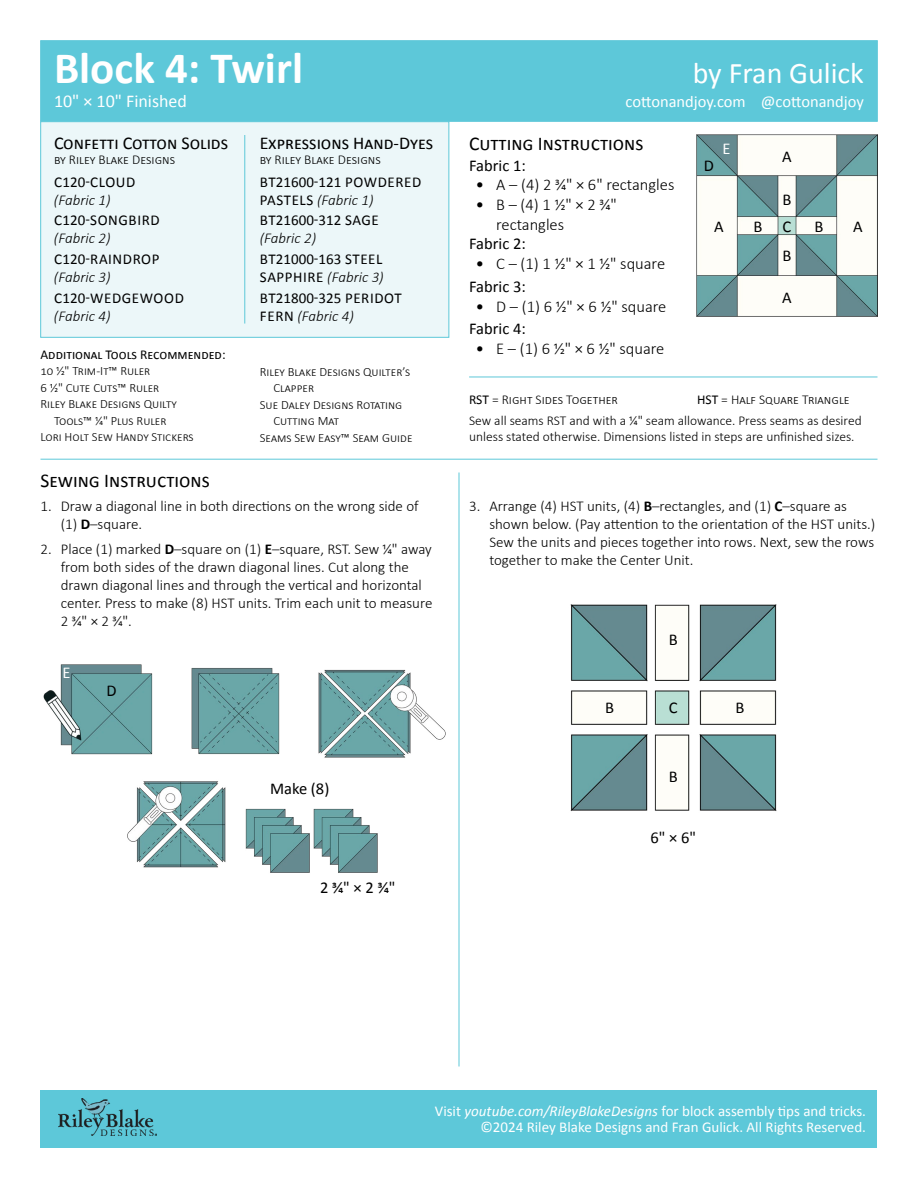
<style>
.page{position:relative;width:918px;height:1188px;background:#fff}
.page>*{position:absolute;margin:0;border:0;box-sizing:border-box;transform-origin:0 0}
.t1{font:700 45px "Calibri";color:#fff}
.t2{font:30px "Calibri";color:#fff}
.t3{font:19.5px "Calibri";color:#000}
.t4{font:18px "Calibri";color:#000}
.t5{font:18px "Calibri";color:#fff}
.t6{font:300 16.5px/22.8px "Calibri";color:#000}
.t7{font:16.5px "Calibri";color:#000}
.t8{font:16.5px "Calibri";color:#fff}
.t9{font:300 15px/18px "Calibri";color:#000}
.t10{font:15px/16.5px "Calibri";color:#fff;text-align:right}
.t11{font:15px/18px "Calibri";letter-spacing:.02em;color:#000}
.t12{font:italic 300 15px "Calibri";color:#000}
.t13{font:15px "Calibri";letter-spacing:.04em;color:#000}
.t14{font:15px "Calibri";color:#000}
.t15{font:300 13.5px/20.4px "Calibri";color:#000}
.t16{font:13.5px "Calibri";color:#000}
.t17{font:300 12.75px "Calibri";color:#000}
.s1{font-weight:300;font-style:italic}
.s2{font-weight:700}
.s3{font-weight:400}
.s4{font-style:italic}
</style>
<div class="page">
<div style="left:40px;top:1090px;width:838px;height:58px;background:#5dc8d9"></div>
<img style="left:59px;top:1098px;width:98px;height:38px">
<div style="left:40px;top:40px;width:838px;height:82px;background:#5dc8d9;border:1px solid #5dc8d9"></div>
<div style="left:40px;top:122px;width:409px;height:216px;background:#ecf7f9;border:1px solid #5dc8d9"></div>
<hr style="left:245px;top:135px;width:1px;height:189px;background:#5dc8d9">
<hr style="left:40px;top:459px;width:838px;height:1px;background:#5dc8d9">
<hr style="left:469px;top:377px;width:409px;height:1px;background:#5dc8d9">
<hr style="left:459px;top:472px;width:1px;height:594px;background:#5dc8d9">
<img style="left:696px;top:135px;width:181px;height:181px">
<img style="left:570px;top:604px;width:207px;height:207px">
<img style="left:43px;top:664px;width:403px;height:209px">
<h1 class="t1" style="left:54px;top:39px;width:251px">Block 4: Twirl</h1>
<p class="t5" style="left:54px;top:90px;width:134px">10" × 10" Finished</p>
<p class="t8" style="left:626px;top:91px;width:240px">cottonandjoy.com @cottonandjoy</p>
<h2 class="t2" style="left:693px;top:54px;width:173px">by Fran Gulick</h2>
<p class="t4" style="left:54px;top:131px;width:176px">Confetti Cotton Solids</p>
<p class="t15" style="left:54px;top:149px;width:123px">by Riley Blake Designs</p>
<p class="t11" style="left:54px;top:173px;width:83px">C120-CLOUD</p>
<p class="t12" style="left:54px;top:190px;width:58px">(Fabric 1)</p>
<p class="t13" style="left:54px;top:211px;width:107px">C120-SONGBIRD</p>
<p class="t12" style="left:54px;top:229px;width:58px">(Fabric 2)</p>
<p class="t13" style="left:54px;top:250px;width:107px">C120-RAINDROP</p>
<p class="t12" style="left:54px;top:268px;width:58px">(Fabric 3)</p>
<p class="t13" style="left:54px;top:288px;width:131px">C120-WEDGEWOOD</p>
<p class="t12" style="left:54px;top:307px;width:58px">(Fabric 4)</p>
<p class="t16" style="left:40px;top:346px;width:187px">Additional Tools Recommended:</p>
<p class="t17" style="left:40px;top:363px;width:111px">10 1/2" Trim-It™ Ruler</p>
<p class="t17" style="left:40px;top:380px;width:120px">6 1/2" Cute Cuts™ Ruler</p>
<p class="t17" style="left:40px;top:396px;width:138px">Riley Blake Designs Quilty</p>
<p class="t17" style="left:54px;top:413px;width:114px">Tools™ 1/4" Plus Ruler</p>
<p class="t17" style="left:40px;top:429px;width:155px">Lori Holt Sew Handy Stickers</p>
<p class="t4" style="left:260px;top:131px;width:175px">Expressions Hand-Dyes</p>
<p class="t15" style="left:260px;top:149px;width:123px">by Riley Blake Designs</p>
<p class="t11" style="left:260px;top:173px;width:163px">BT21600-121 POWDERED<br>PASTELS <span class="s1">(Fabric 1)</span></p>
<p class="t14" style="left:260px;top:211px;width:120px">BT21600-312 SAGE</p>
<p class="t12" style="left:260px;top:229px;width:58px">(Fabric 2)</p>
<p class="t11" style="left:260px;top:250px;width:125px">BT21000-163 STEEL<br>SAPPHIRE <span class="s1">(Fabric 3)</span></p>
<p class="t11" style="left:260px;top:289px;width:143px">BT21800-325 PERIDOT<br>FERN <span class="s1">(Fabric 4)</span></p>
<p class="t17" style="left:260px;top:364px;width:152px">Riley Blake Designs Quilter’s</p>
<p class="t17" style="left:273px;top:380px;width:42px">Clapper</p>
<p class="t17" style="left:260px;top:397px;width:144px">Sue Daley Designs Rotating</p>
<p class="t17" style="left:273px;top:413px;width:67px">Cutting Mat</p>
<p class="t17" style="left:260px;top:430px;width:154px">Seams Sew Easy™ Seam Guide</p>
<h3 class="t3" style="left:40px;top:468px;width:171px">Sewing Instructions</h3>
<p class="t9" style="left:61px;top:497px;width:360px;text-indent:-20px">1. Draw a diagonal line in both directions on the wrong side of (1) <span class="s2">D</span>–square.</p>
<p class="t9" style="left:61px;top:539px;width:373px;text-indent:-20px">2. Place (1) marked <span class="s2">D</span>–square on (1) <span class="s2">E</span>–square, RST. Sew 1/4" away from both sides of the drawn diagonal lines. Cut along the drawn diagonal lines and through the vertical and horizontal center. Press to make (8) HST units. Trim each unit to measure 2 3/4" × 2 3/4".</p>
<p class="t8" style="left:62px;top:662px;width:10px">E</p>
<p class="t7" style="left:107px;top:680px;width:12px">D</p>
<p class="t7" style="left:270px;top:778px;width:61px">Make (8)</p>
<p class="t7" style="left:320px;top:877px;width:77px">2 3/4" × 2 3/4"</p>
<h3 class="t3" style="left:469px;top:131px;width:176px">Cutting Instructions</h3>
<p class="t7" style="left:469px;top:155px;width:58px">Fabric 1:</p>
<p class="t6" style="left:476px;top:173px;width:200px"><span class="s3">•</span> A – (4) 2 3/4" × 6" rectangles</p>
<p class="t6" style="left:496px;top:195px;width:122px;line-height:19.5px;text-indent:-20px"><span class="s3">•</span> B – (4) 1 1/2" × 2 3/4" rectangles</p>
<p class="t7" style="left:469px;top:233px;width:58px">Fabric 2:</p>
<p class="t6" style="left:469px;top:252px;width:198px;text-indent:7px"><span class="s3">•</span> C – (1) 1 1/2" × 1 1/2" square<br><span class="s3">Fabric 3:</span></p>
<p class="t6" style="left:469px;top:295px;width:199px;text-indent:7px"><span class="s3">•</span> D – (1) 6 1/2" × 6 1/2" square<br><span class="s3">Fabric 4:</span></p>
<p class="t6" style="left:476px;top:337px;width:190px"><span class="s3">•</span> E – (1) 6 1/2" × 6 1/2" square</p>
<p class="t7" style="left:704px;top:155px;width:12px">D</p>
<p class="t8" style="left:722px;top:138px;width:10px">E</p>
<p class="t7" style="left:714px;top:216px;width:11px">A</p>
<p class="t7" style="left:782px;top:146px;width:11px">A</p>
<p class="t7" style="left:782px;top:189px;width:10px">B</p>
<p class="t7" style="left:754px;top:216px;width:10px">B</p>
<p class="t7" style="left:853px;top:216px;width:11px">A</p>
<p class="t7" style="left:782px;top:216px;width:10px">C</p>
<p class="t7" style="left:815px;top:216px;width:10px">B</p>
<p class="t7" style="left:782px;top:245px;width:10px">B</p>
<p class="t7" style="left:782px;top:287px;width:11px">A</p>
<p class="t15" style="left:697px;top:390px;width:154px"><span class="s3">HST</span> = Half Square Triangle</p>
<p class="t15" style="left:469px;top:390px;width:394px"><span class="s3">RST</span> = Right Sides Together<br>Sew all seams RST and with a 1/4" seam allowance. Press seams as desired</p>
<p class="t15" style="left:469px;top:427px;width:387px">unless stated otherwise. Dimensions listed in steps are unfinished sizes.</p>
<p class="t9" style="left:489px;top:497px;width:387px;text-indent:-20px">3. Arrange (4) HST units, (4) <span class="s2">B</span>–rectangles, and (1) <span class="s2">C</span>–square as shown below. (Pay attention to the orientation of the HST units.)<br>Sew the units and pieces together into rows. Next, sew the rows together to make the Center Unit.</p>
<p class="t7" style="left:605px;top:697px;width:10px">B</p>
<p class="t7" style="left:669px;top:629px;width:10px">B</p>
<p class="t7" style="left:669px;top:697px;width:10px">C</p>
<p class="t7" style="left:736px;top:697px;width:10px">B</p>
<p class="t7" style="left:669px;top:766px;width:10px">B</p>
<p class="t7" style="left:650px;top:827px;width:47px">6" × 6"</p>
<p class="t10" style="left:435px;top:1103px;width:433px">Visit <span class="s4">youtube.com/RileyBlakeDesigns</span> for block assembly tips and tricks. ©2024 Riley Blake Designs and Fran Gulick. All Rights Reserved.</p>
</div>
